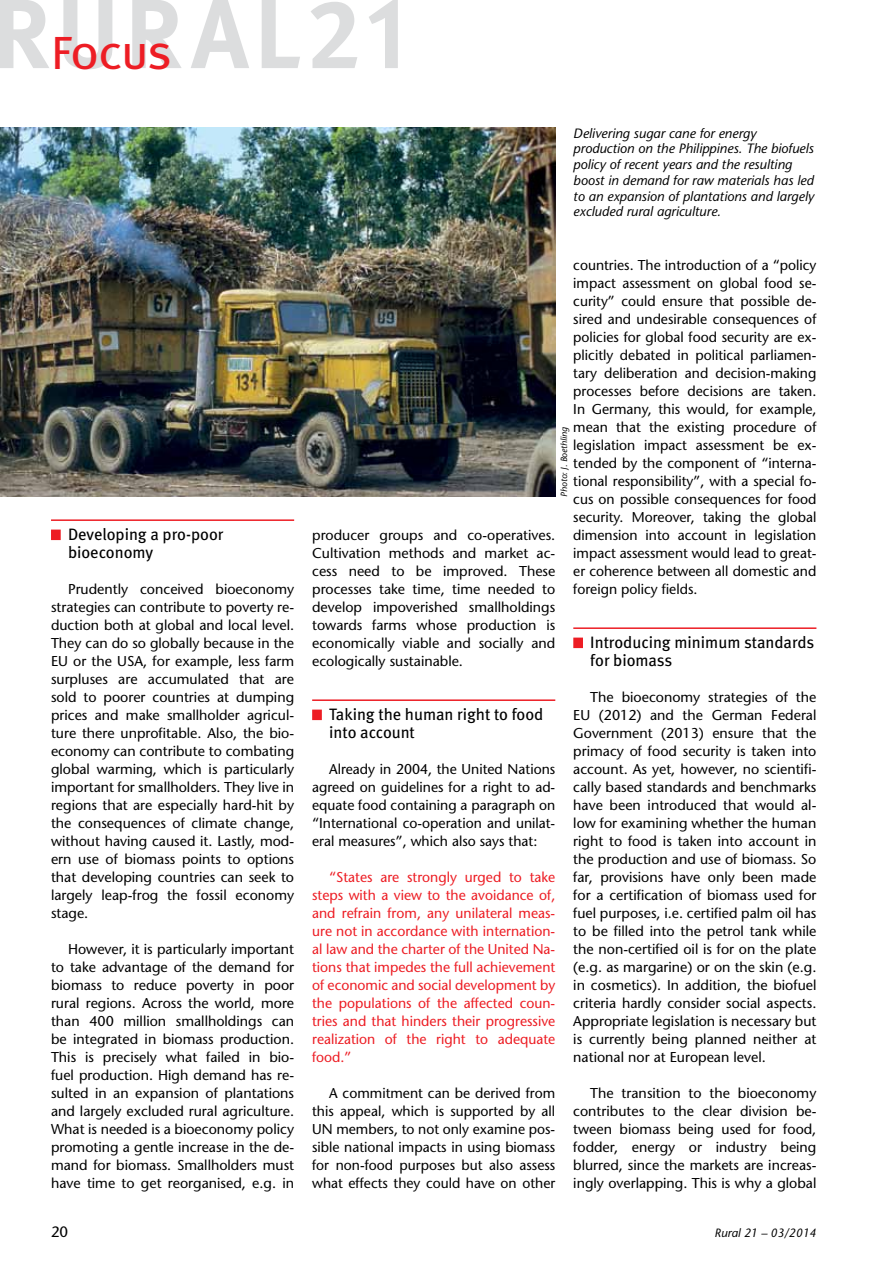
<style>
.page{position:relative;width:893px;height:1263px;background:#fff}
.page>*{position:absolute;margin:0;border:0;box-sizing:border-box;transform-origin:0 0}
.t1{font:46.5px "Meta Pro";letter-spacing:-.04em;color:#ed1d24}
.t2{font:16.5px/18px "Meta";color:#000}
.t3{font:500 15px "Stone Sans Std";color:#000}
.t4{font:500 14.25px/18px "Stone Sans Std";color:#000;text-align:justify}
.t5{font:500 14.25px/18px "Stone Sans Std";color:#ed1d24;text-align:justify}
.t6{font:italic 13.5px/15.8px "Stone Sans";color:#000}
.t7{font:italic 500 12px "Stone Sans Std";color:#000}
.t8{font:italic 9px "Stone Sans";color:#000}
</style>
<div class="page">
<svg style="left:0;top:0;width:398px;height:69px"></svg>
<hr style="left:51px;top:519px;width:243px;height:2px;background:#ed1d24">
<div style="left:51px;top:530px;width:10px;height:10px;background:#ed1d24"></div>
<hr style="left:312px;top:699px;width:243px;height:2px;background:#ed1d24">
<div style="left:312px;top:710px;width:10px;height:10px;background:#ed1d24"></div>
<hr style="left:573px;top:627px;width:243px;height:2px;background:#ed1d24">
<div style="left:573px;top:638px;width:10px;height:10px;background:#ed1d24"></div>
<img style="left:0;top:128px;width:555px;height:369px">
<h1 class="t1" style="left:51px;top:23px;width:123px">Focus</h1>
<p class="t2" style="left:68px;top:525px;width:157px">Developing a pro-poor bioeconomy</p>
<p class="t4" style="left:51px;top:580px;width:245px;text-indent:17px">Prudently conceived bioeconomy strategies can contribute to poverty re&shy;duction both at global and local level.<br>They can do so globally because in the EU or the USA, for example, less farm surpluses are accumulated that are sold to poorer countries at dumping prices and make smallholder agricul&shy;ture there unprofitable. Also, the bio&shy;economy can contribute to combating global warming, which is particularly important for smallholders. They live in regions that are especially hard-hit by the consequences of climate change, without having caused it. Lastly, mod&shy;ern use of biomass points to options that developing countries can seek to largely leap-frog the fossil economy stage.</p>
<p class="t4" style="left:51px;top:940px;width:245px;text-indent:17px">However, it is particularly important to take advantage of the demand for biomass to reduce poverty in poor rural regions. Across the world, more than 400 million smallholdings can be integrated in biomass production.<br>This is precisely what failed in bio&shy;fuel production. High demand has re&shy;sulted in an expansion of plantations and largely excluded rural agriculture.<br>What is needed is a bioeconomy policy promoting a gentle increase in the de&shy;mand for biomass. Smallholders must have time to get reorganised, e.g. in</p>
<p class="t6" style="left:573px;top:125px;width:242px">Delivering sugar cane for energy production on the Philippines. The biofuels policy of recent years and the resulting boost in demand for raw materials has led to an expansion of plantations and largely excluded rural agriculture.</p>
<p class="t4" style="left:573px;top:256px;width:245px">countries. The introduction of a “policy impact assessment on global food se&shy;curity” could ensure that possible de&shy;sired and undesirable consequences of policies for global food security are ex&shy;plicitly debated in political parliamen&shy;tary deliberation and decision-making processes before decisions are taken.<br>In Germany, this would, for example, mean that the existing procedure of legislation impact assessment be ex&shy;tended by the component of “interna&shy;tional responsibility”, with a special fo&shy;cus on possible consequences for food security. Moreover, taking the global dimension into account in legislation impact assessment would lead to great&shy;er coherence between all domestic and foreign policy fields.</p>
<p class="t2" style="left:590px;top:633px;width:226px">Introducing minimum standards for biomass</p>
<p class="t4" style="left:573px;top:688px;width:245px;text-indent:17px">The bioeconomy strategies of the EU (2012) and the German Federal Government (2013) ensure that the primacy of food security is taken into account. As yet, however, no scientifi&shy;cally based standards and benchmarks have been introduced that would al&shy;low for examining whether the human right to food is taken into account in the production and use of biomass. So far, provisions have only been made for a certification of biomass used for fuel purposes, i.e. certified palm oil has to be filled into the petrol tank while the non-certified oil is for on the plate (e.g. as margarine) or on the skin (e.g. in cosmetics). In addition, the biofuel criteria hardly consider social aspects.<br>Appropriate legislation is necessary but is currently being planned neither at national nor at European level.</p>
<p class="t4" style="left:573px;top:1084px;width:245px;text-indent:17px">The transition to the bioeconomy contributes to the clear division be&shy;tween biomass being used for food, fodder, energy or industry being blurred, since the markets are increas&shy;ingly overlapping. This is why a global</p>
<p class="t8" style="left:558px;top:497px;width:71px;rotate:-90deg">Photo: J. Boethling</p>
<p class="t4" style="left:312px;top:526px;width:245px">producer groups and co-operatives.<br>Cultivation methods and market ac&shy;cess need to be improved. These processes take time, time needed to develop impoverished smallholdings towards farms whose production is economically viable and socially and ecologically sustainable.</p>
<p class="t2" style="left:329px;top:705px;width:216px">Taking the human right to food into account</p>
<p class="t4" style="left:312px;top:760px;width:245px;text-indent:17px">Already in 2004, the United Nations agreed on guidelines for a right to ad&shy;equate food containing a paragraph on “International co-operation and unilat&shy;eral measures”, which also says that:</p>
<p class="t5" style="left:312px;top:868px;width:245px;text-indent:17px">“States are strongly urged to take steps with a view to the avoidance of, and refrain from, any unilateral meas&shy;ure not in accordance with internation&shy;al law and the charter of the United Na&shy;tions that impedes the full achievement of economic and social development by the populations of the affected coun&shy;tries and that hinders their progressive realization of the right to adequate food.”</p>
<p class="t4" style="left:312px;top:1084px;width:245px;text-indent:17px">A commitment can be derived from this appeal, which is supported by all UN members, to not only examine pos&shy;sible national impacts in using biomass for non-food purposes but also assess what effects they could have on other</p>
<p class="t3" style="left:51px;top:1223px;width:19px">20</p>
<p class="t7" style="left:715px;top:1226px;width:103px">Rural 21 – 03/2014</p>
</div>
